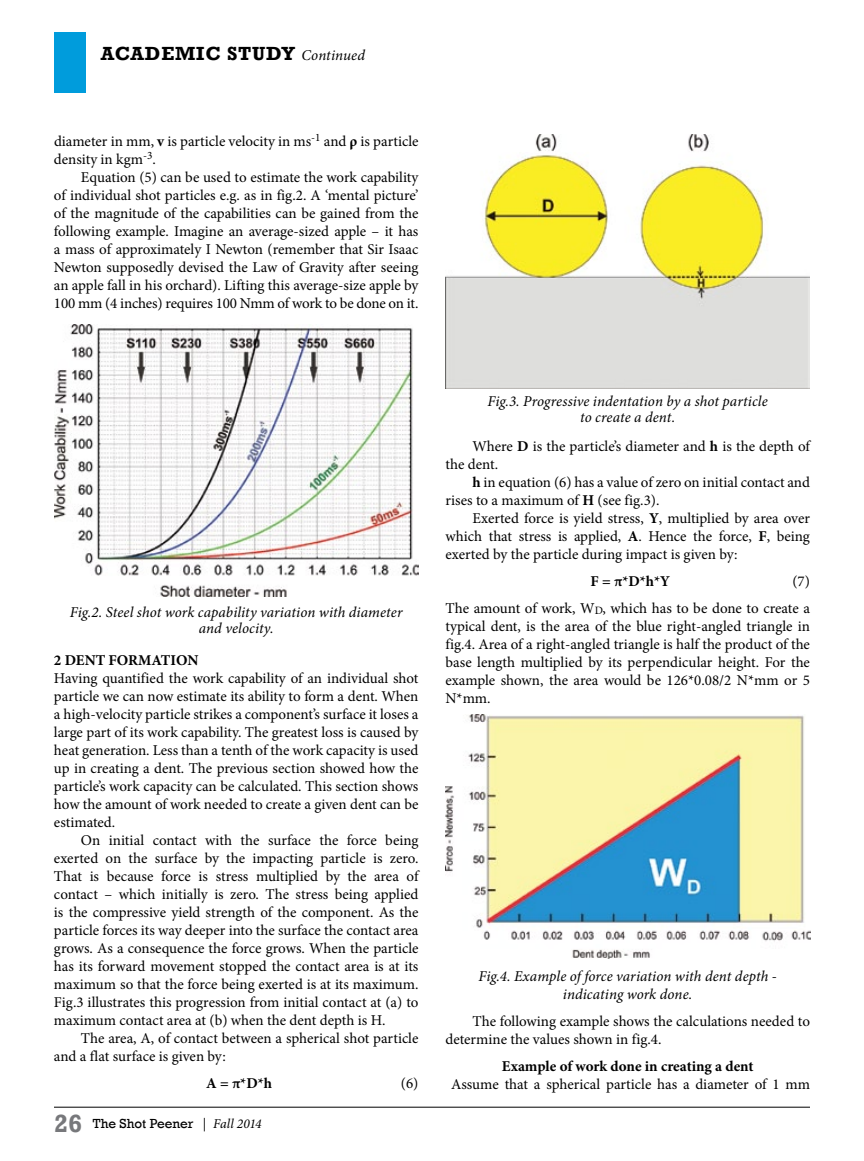
<style>
.page{position:relative;width:864px;height:1161px;background:#fff}
.page>*{position:absolute;margin:0;border:0;box-sizing:border-box;transform-origin:0 0}
.t1{font:700 19.5px "Rockwell";color:#000}
.t2{font:15px/18px "Minion Pro";color:#000}
.t3{font:italic 15px/16.5px "Minion Pro";letter-spacing:.005em;color:#000;text-align:center}
.t4{font:700 15px "Minion Pro";letter-spacing:-.005em;color:#000}
.t5{font:13.5px "Rockwell";color:#000}
.s1{font-family:"Rockwell";font-weight:700;font-style:normal;font-size:19.5px}
.s2{font-weight:700}
.s3{font-weight:700;font-size:25.5px;color:#77787b}
.s4{font-family:"Minion Pro"}
.s5{font-family:"Minion Pro";font-style:italic}
.s6{font-size:11.25px}
</style>
<div class="page">
<hr style="left:54px;top:1107px;width:756px;height:1px;background:#000">
<div style="left:54px;top:32px;width:31px;height:60px;background:#009cdc"></div>
<img style="left:54px;top:324px;width:365px;height:273px">
<img style="left:445px;top:135px;width:365px;height:253px">
<img style="left:445px;top:715px;width:365px;height:244px">
<h1 class="t1" style="left:101px;top:42px;width:16px">ACA</h1>
<h1 class="t1" style="left:145px;top:42px;width:32px">DEMIC</h1>
<p class="t3" style="left:227px;top:47px;width:139px"><span class="s1">STUDY</span> Continued</p>
<p class="t2" style="left:54px;top:132px;width:366px">diameter in mm, <span class="s2">v</span> is particle velocity in ms<sup>-1</sup> and <span class="s2">ρ</span> is particle density in kgm<sup>-3</sup>.</p>
<p class="t2" style="left:54px;top:168px;width:366px;text-align:justify;text-indent:27px">Equation (5) can be used to estimate the work capability of individual shot particles e.g. as in fig.2. A ‘mental picture’ of the magnitude of the capabilities can be gained from the following example. Imagine an average-sized apple – it has a mass of approximately I Newton (remember that Sir Isaac Newton supposedly devised the Law of Gravity after seeing an apple fall in his orchard). Lifting this average-size apple by 100 mm (4 inches) requires 100 Nmm of work to be done on it.</p>
<p class="t3" style="left:70px;top:604px;width:334px">Fig.2. Steel shot work capability variation with diameter and velocity.</p>
<p class="t4" style="left:54px;top:650px;width:146px">2 DENT FORMATION</p>
<p class="t2" style="left:54px;top:669px;width:366px;text-align:justify">Having quantified the work capability of an individual shot particle we can now estimate its ability to form a dent. When a high-velocity particle strikes a component’s surface it loses a large part of its work capability. The greatest loss is caused by heat generation. Less than a tenth of the work capacity is used up in creating a dent. The previous section showed how the particle’s work capacity can be calculated. This section shows how the amount of work needed to create a given dent can be estimated.</p>
<p class="t2" style="left:54px;top:831px;width:366px;text-align:justify;text-indent:27px">On initial contact with the surface the force being exerted on the surface by the impacting particle is zero.<br>That is because force is stress multiplied by the area of contact – which initially is zero. The stress being applied is the compressive yield strength of the component. As the particle forces its way deeper into the surface the contact area grows. As a consequence the force grows. When the particle has its forward movement stopped the contact area is at its maximum so that the force being exerted is at its maximum.<br>Fig.3 illustrates this progression from initial contact at (a) to maximum contact area at (b) when the dent depth is H.</p>
<p class="t2" style="left:54px;top:1029px;width:366px;text-indent:27px">The area, A, of contact between a spherical shot particle and a flat surface is given by:</p>
<p class="t4" style="left:206px;top:1073px;width:67px">A = π*D*h</p>
<p class="t2" style="left:401px;top:1074px;width:19px">(6)</p>
<p class="t5" style="left:54px;top:1115px;width:209px"><span class="s3">26</span> The Shot Peener <span class="s4">|</span> <span class="s5">Fall 2014</span></p>
<p class="t3" style="left:488px;top:393px;width:282px">Fig.3. Progressive indentation by a shot particle to create a dent.</p>
<p class="t2" style="left:445px;top:437px;width:366px;text-indent:27px">Where <span class="s2">D</span> is the particle’s diameter and <span class="s2">h</span> is the depth of the dent.</p>
<p class="t2" style="left:445px;top:473px;width:366px;text-indent:27px"><span class="s2">h</span> in equation (6) has a value of zero on initial contact and rises to a maximum of <span class="s2">H</span> (see fig.3).</p>
<p class="t2" style="left:445px;top:509px;width:366px;text-align:justify;text-indent:27px">Exerted force is yield stress, <span class="s2">Y</span>, multiplied by area over which that stress is applied, <span class="s2">A</span>. Hence the force, <span class="s2">F</span>, being exerted by the particle during impact is given by:</p>
<p class="t4" style="left:591px;top:571px;width:81px">F = π*D*h*Y</p>
<p class="t2" style="left:445px;top:568px;width:366px;line-height:27px;text-align:right">(7)<br>The amount of work, W<span class="s6">D</span>, which has to be done to create a</p>
<p class="t2" style="left:446px;top:617px;width:366px;text-align:justify">typical dent, is the area of the blue right-angled triangle in fig.4. Area of a right-angled triangle is half the product of the base length multiplied by its perpendicular height. For the example shown, the area would be 126*0.08/2 N*mm or 5<br>N*mm.</p>
<p class="t3" style="left:479px;top:967px;width:300px;line-height:18px">Fig.4. Example of force variation with dent depth - indicating work done.</p>
<p class="t2" style="left:446px;top:1012px;width:366px;text-indent:27px">The following example shows the calculations needed to determine the values shown in fig.4.</p>
<p class="t4" style="left:502px;top:1055px;width:253px">Example of work done in creating a dent</p>
<p class="t2" style="left:451px;top:1075px;width:360px">Assume that a spherical particle has a diameter of 1 mm</p>
</div>
